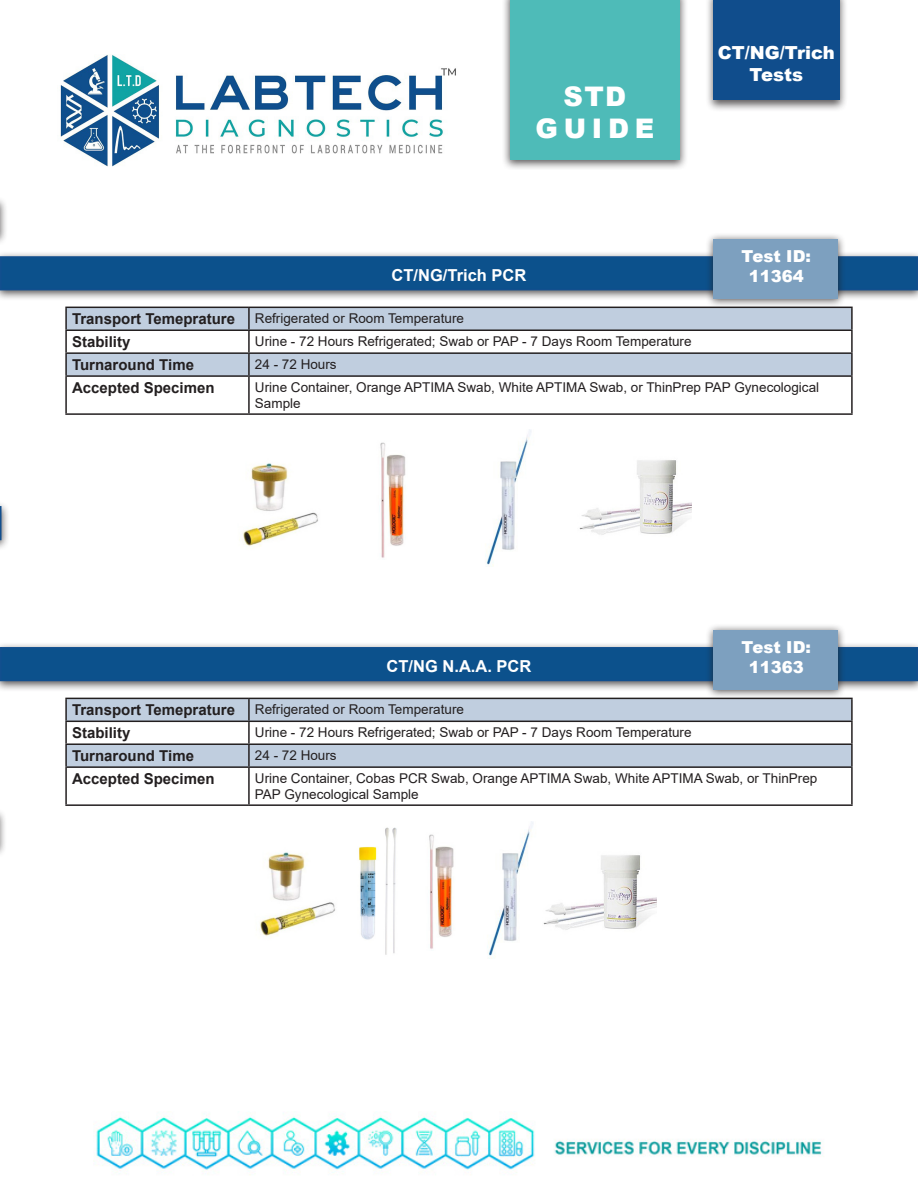
<style>
.page{position:relative;width:918px;height:1188px;background:#fff}
.page>*{position:absolute;margin:0;border:0;box-sizing:border-box;transform-origin:0 0}
.t1{font:900 27px "Arial";letter-spacing:.21em;color:#fff}
.t2{font:900 18px/21.6px "Arial";color:#fff;text-align:center}
.t3{font:700 16.5px "Arial";color:#fff}
.t4{font:900 16.5px "Arial";color:#fff}
.t5{font:700 15px "Arial";color:#231f20}
.t6{font:13.5px/16.2px "Arial";color:#231f20}
</style>
<div class="page">
<div style="left:0;top:195px;width:8px;height:51px;background:#231f20;opacity:.75"></div>
<svg style="left:0;top:201px;width:1px;height:34px"></svg>
<div style="left:0;top:501px;width:9px;height:50px;background:#231f20;opacity:.75"></div>
<svg style="left:0;top:506px;width:2px;height:34px"></svg>
<div style="left:0;top:807px;width:6px;height:51px;background:#231f20;opacity:.75"></div>
<img style="left:487px;top:821px;width:46px;height:137px">
<img style="left:359px;top:827px;width:38px;height:128px">
<div style="left:705px;top:0;width:142px;height:112px;background:#231f20;opacity:.75"></div>
<div style="left:713px;top:0;width:126px;height:100px;background:#104d8c"></div>
<div style="left:502px;top:0;width:186px;height:170px;background:#231f20;opacity:.75"></div>
<div style="left:510px;top:0;width:170px;height:159px;background:#4ebbb8"></div>
<img style="left:60px;top:54px;width:396px;height:113px">
<img style="left:96px;top:1113px;width:727px;height:62px">
<div style="left:0;top:642px;width:918px;height:50px;background:#231f20;opacity:.75"></div>
<div style="left:1px;top:648px;width:916px;height:32px;background:#0c518c"></div>
<div style="left:0;top:647px;width:918px;height:34px;border:2px solid #124f8e"></div>
<div style="left:705px;top:623px;width:141px;height:76px;background:#231f20;opacity:.75"></div>
<div style="left:713px;top:630px;width:125px;height:60px;background:#7da0bf"></div>
<img style="left:429px;top:834px;width:25px;height:115px">
<img style="left:543px;top:855px;width:113px;height:75px">
<img style="left:256px;top:852px;width:79px;height:85px">
<img style="left:485px;top:429px;width:46px;height:137px">
<div style="left:0;top:251px;width:918px;height:51px;background:#231f20;opacity:.75"></div>
<div style="left:1px;top:257px;width:916px;height:33px;background:#0c518c"></div>
<div style="left:0;top:256px;width:918px;height:34px;border:2px solid #124f8e"></div>
<div style="left:705px;top:232px;width:141px;height:77px;background:#231f20;opacity:.75"></div>
<div style="left:713px;top:239px;width:125px;height:60px;background:#7da0bf"></div>
<img style="left:380px;top:442px;width:26px;height:116px">
<img style="left:579px;top:460px;width:113px;height:75px">
<img style="left:239px;top:463px;width:79px;height:84px">
<svg style="left:67px;top:308px;width:784px;height:67px;fill:#c0cedf"></svg>
<hr style="left:65px;top:307px;width:184px;height:1px;background:#231f20">
<hr style="left:65px;top:308px;width:2px;height:21px;background:#231f20">
<hr style="left:249px;top:307px;width:604px;height:1px;background:#231f20">
<hr style="left:248px;top:308px;width:2px;height:21px;background:#231f20">
<hr style="left:851px;top:308px;width:2px;height:21px;background:#231f20">
<hr style="left:65px;top:329px;width:184px;height:2px;background:#231f20">
<hr style="left:65px;top:331px;width:2px;height:21px;background:#231f20">
<hr style="left:249px;top:329px;width:604px;height:2px;background:#231f20">
<hr style="left:248px;top:331px;width:2px;height:21px;background:#231f20">
<hr style="left:851px;top:331px;width:2px;height:21px;background:#231f20">
<hr style="left:65px;top:352px;width:184px;height:2px;background:#231f20">
<hr style="left:65px;top:354px;width:2px;height:21px;background:#231f20">
<hr style="left:249px;top:352px;width:604px;height:2px;background:#231f20">
<hr style="left:248px;top:354px;width:2px;height:21px;background:#231f20">
<hr style="left:851px;top:354px;width:2px;height:21px;background:#231f20">
<hr style="left:65px;top:375px;width:184px;height:2px;background:#231f20">
<hr style="left:65px;top:377px;width:2px;height:36px;background:#231f20">
<hr style="left:249px;top:375px;width:604px;height:2px;background:#231f20">
<hr style="left:248px;top:377px;width:2px;height:36px;background:#231f20">
<hr style="left:851px;top:377px;width:2px;height:36px;background:#231f20">
<hr style="left:65px;top:413px;width:184px;height:2px;background:#231f20">
<hr style="left:249px;top:413px;width:604px;height:2px;background:#231f20">
<svg style="left:67px;top:699px;width:784px;height:67px;fill:#c0cedf"></svg>
<hr style="left:65px;top:698px;width:184px;height:1px;background:#231f20">
<hr style="left:65px;top:699px;width:2px;height:22px;background:#231f20">
<hr style="left:249px;top:698px;width:604px;height:1px;background:#231f20">
<hr style="left:248px;top:699px;width:2px;height:22px;background:#231f20">
<hr style="left:851px;top:699px;width:2px;height:22px;background:#231f20">
<hr style="left:65px;top:721px;width:184px;height:1px;background:#231f20">
<hr style="left:65px;top:722px;width:2px;height:21px;background:#231f20">
<hr style="left:249px;top:721px;width:604px;height:1px;background:#231f20">
<hr style="left:248px;top:722px;width:2px;height:21px;background:#231f20">
<hr style="left:851px;top:722px;width:2px;height:21px;background:#231f20">
<hr style="left:65px;top:743px;width:184px;height:2px;background:#231f20">
<hr style="left:65px;top:745px;width:2px;height:21px;background:#231f20">
<hr style="left:249px;top:743px;width:604px;height:2px;background:#231f20">
<hr style="left:248px;top:745px;width:2px;height:21px;background:#231f20">
<hr style="left:851px;top:745px;width:2px;height:21px;background:#231f20">
<hr style="left:65px;top:766px;width:184px;height:2px;background:#231f20">
<hr style="left:65px;top:768px;width:2px;height:36px;background:#231f20">
<hr style="left:249px;top:766px;width:604px;height:2px;background:#231f20">
<hr style="left:248px;top:768px;width:2px;height:36px;background:#231f20">
<hr style="left:851px;top:768px;width:2px;height:36px;background:#231f20">
<hr style="left:65px;top:804px;width:184px;height:2px;background:#231f20">
<hr style="left:249px;top:804px;width:604px;height:2px;background:#231f20">
<p class="t1" style="left:564px;top:76px;width:64px">STD</p>
<p class="t1" style="left:536px;top:109px;width:120px">GUIDE</p>
<p class="t3" style="left:392px;top:264px;width:136px">CT/NG/Trich PCR</p>
<p class="t2" style="left:718px;top:42px;width:118px">CT/NG/Trich<br>Tests</p>
<p class="t4" style="left:741px;top:244px;width:71px">Test ID:</p>
<p class="t4" style="left:749px;top:264px;width:57px">11364</p>
<p class="t5" style="left:72px;top:308px;width:165px">Transport Temeprature</p>
<p class="t6" style="left:255px;top:310px;width:211px">Refrigerated or Room Temperature</p>
<p class="t5" style="left:72px;top:331px;width:60px">Stability</p>
<p class="t6" style="left:255px;top:333px;width:438px">Urine - 72 Hours Refrigerated; Swab or PAP - 7 Days Room Temperature</p>
<p class="t5" style="left:72px;top:354px;width:123px">Turnaround Time</p>
<p class="t6" style="left:255px;top:356px;width:83px">24 - 72 Hours</p>
<p class="t5" style="left:72px;top:377px;width:144px">Accepted Specimen</p>
<p class="t6" style="left:255px;top:379px;width:566px">Urine Container, Orange APTIMA Swab, White APTIMA Swab, or ThinPrep PAP Gynecological<br>Sample</p>
<p class="t3" style="left:387px;top:654px;width:146px">CT/NG N.A.A. PCR</p>
<p class="t4" style="left:741px;top:635px;width:71px">Test ID:</p>
<p class="t4" style="left:749px;top:655px;width:57px">11363</p>
<p class="t5" style="left:72px;top:699px;width:165px">Transport Temeprature</p>
<p class="t6" style="left:255px;top:701px;width:211px">Refrigerated or Room Temperature</p>
<p class="t5" style="left:72px;top:722px;width:60px">Stability</p>
<p class="t6" style="left:255px;top:724px;width:438px">Urine - 72 Hours Refrigerated; Swab or PAP - 7 Days Room Temperature</p>
<p class="t5" style="left:72px;top:745px;width:123px">Turnaround Time</p>
<p class="t6" style="left:255px;top:747px;width:83px">24 - 72 Hours</p>
<p class="t5" style="left:72px;top:768px;width:144px">Accepted Specimen</p>
<p class="t6" style="left:255px;top:770px;width:564px">Urine Container, Cobas PCR Swab, Orange APTIMA Swab, White APTIMA Swab, or ThinPrep<br>PAP Gynecological Sample</p>
</div>
